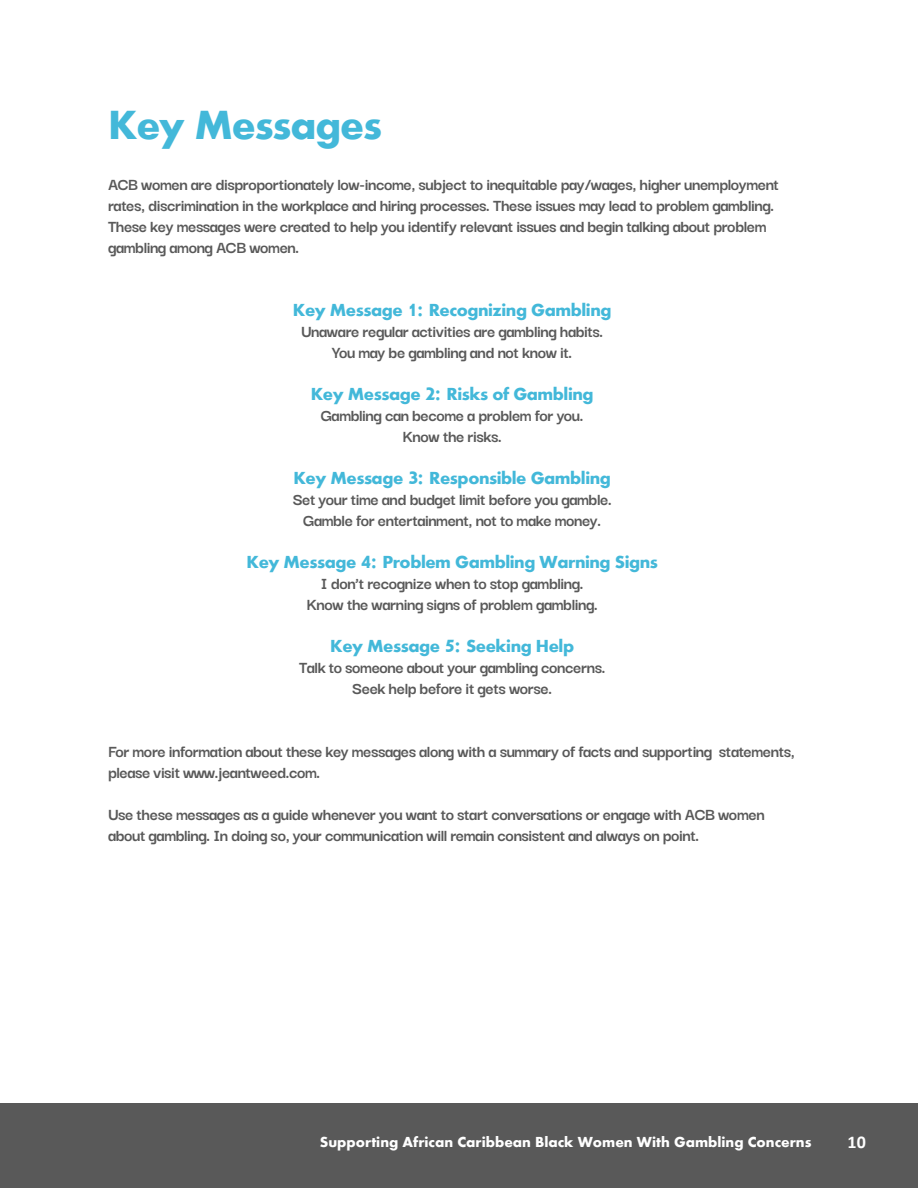
<style>
.page{position:relative;width:918px;height:1188px;background:#fff}
.page>*{position:absolute;margin:0;border:0;box-sizing:border-box;transform-origin:0 0}
.TEXT_default_sasa{font:700 42px "Aharoni";letter-spacing:-.025em;color:#43b8d9}
.TEXT_default_sasa-2{font:700 18px/21px "Darker Grotesque";letter-spacing:-.025em;color:#595959}
.TEXT_default_sasa-3{font:700 18px "Aharoni";letter-spacing:-.025em;color:#43b8d9}
.t1{font:700 18px "Calibri";color:#fff}
.t2{font:700 15px "Aharoni";color:#fff}
.s1{font-size:27px}
</style>
<div class="page">
<div style="left:0;top:1103px;width:918px;height:85px;background:#595959"></div>
<p class="TEXT_default_sasa" style="left:108px;top:108px;width:276px">Key Messages</p>
<p class="TEXT_default_sasa-2" style="left:108px;top:173px;width:673px">ACB women are disproportionately low-income, subject to inequitable pay/wages, higher unemployment rates, discrimination in the workplace and hiring processes. These issues may lead to problem gambling.</p>
<p class="TEXT_default_sasa-2" style="left:108px;top:215px;width:660px">These key messages were created to help you identify relevant issues and begin talking about problem gambling among ACB women.</p>
<p class="TEXT_default_sasa-3" style="left:293px;top:303px;width:320px">Key Message <span class="s1">1:</span> Recognizing Gambling</p>
<p class="TEXT_default_sasa-2" style="left:301px;top:320px;width:304px">Unaware regular activities are gambling habits.</p>
<p class="TEXT_default_sasa-2" style="left:332px;top:341px;width:242px">You may be gambling and not know it.</p>
<p class="TEXT_default_sasa-3" style="left:311px;top:387px;width:284px">Key Message <span class="s1">2:</span> Risks of Gambling</p>
<p class="TEXT_default_sasa-2" style="left:321px;top:404px;width:264px">Gambling can become a problem for you.</p>
<p class="TEXT_default_sasa-2" style="left:403px;top:425px;width:101px">Know the risks.</p>
<p class="TEXT_default_sasa-3" style="left:293px;top:471px;width:319px">Key Message <span class="s1">3:</span> Responsible Gambling</p>
<p class="TEXT_default_sasa-2" style="left:293px;top:488px;width:321px">Set your time and budget limit before you gamble.</p>
<p class="TEXT_default_sasa-2" style="left:303px;top:509px;width:299px">Gamble for entertainment, not to make money.</p>
<p class="TEXT_default_sasa-3" style="left:247px;top:555px;width:413px">Key Message <span class="s1">4:</span> Problem Gambling Warning Signs</p>
<p class="TEXT_default_sasa-2" style="left:321px;top:572px;width:264px">I don’t recognize when to stop gambling.</p>
<p class="TEXT_default_sasa-2" style="left:307px;top:593px;width:293px">Know the warning signs of problem gambling.</p>
<p class="TEXT_default_sasa-3" style="left:330px;top:639px;width:245px">Key Message <span class="s1">5:</span> Seeking Help</p>
<p class="TEXT_default_sasa-2" style="left:299px;top:656px;width:308px">Talk to someone about your gambling concerns.</p>
<p class="TEXT_default_sasa-2" style="left:352px;top:677px;width:201px">Seek help before it gets worse.</p>
<p class="TEXT_default_sasa-2" style="left:108px;top:740px;width:688px">For more information about these key messages along with a summary of facts and supporting statements, please visit www.jeantweed.com.</p>
<p class="TEXT_default_sasa-2" style="left:108px;top:803px;width:658px">Use these messages as a guide whenever you want to start conversations or engage with ACB women about gambling. In doing so, your communication will remain consistent and always on point.</p>
<p class="t2" style="left:320px;top:1136px;width:493px">Supporting African Caribbean Black Women With Gambling Concerns</p>
<p class="t1" style="left:848px;top:1129px;width:20px">10</p>
</div>
